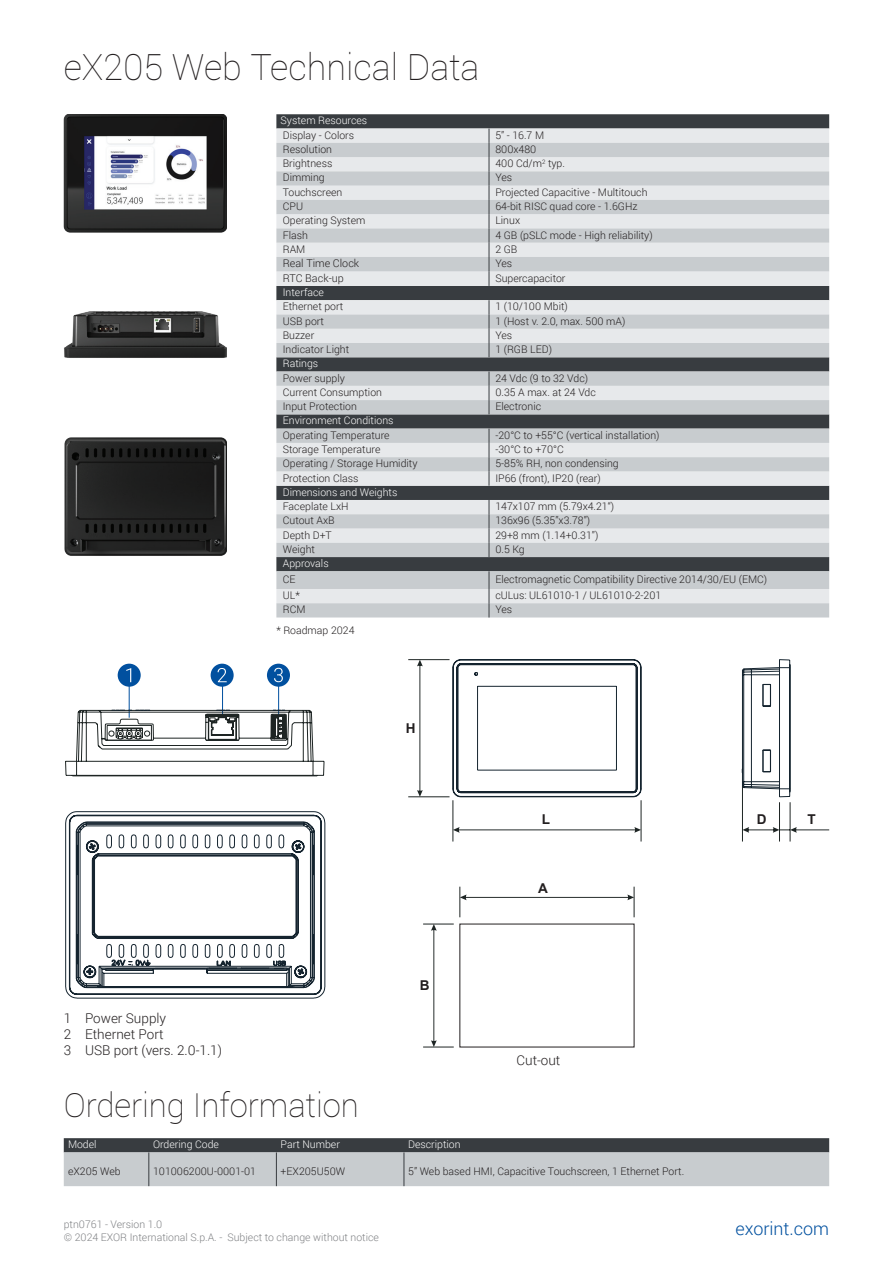
<style>
.page{position:relative;width:893px;height:1263px;background:#fff}
.page>*{position:absolute;margin:0;border:0;box-sizing:border-box;transform-origin:0 0}
.t1{font:100 36px "Roboto";color:#231f20}
.t2{font:100 33px "Roboto";color:#231f20}
.t3{font:300 18px "Roboto";color:#01509f}
.t4{font:300 13.5px/16.2px "Roboto";color:#231f20}
.t5{font:700 13.5px "Arial";color:#231f20}
.t6{font:300 10.8px "Roboto";color:#231f20}
.t7{font:300 10.5px "Roboto";color:#231f20}
.t8{font:300 10.5px "Roboto";color:#fff}
.t9{font:300 10.5px/12.6px "Roboto";color:#808285}
</style>
<div class="page">
<svg style="left:276px;top:114px;width:553px;height:15px;background:#44484b"></svg>
<div style="left:276px;top:129px;width:553px;height:14px;background:#e7e9eb"></div>
<svg style="left:276px;top:143px;width:553px;height:474px;background:#bfc2c5"></svg>
<svg style="left:489px;top:300px;width:1px;height:57px"></svg>
<svg style="left:489px;top:372px;width:1px;height:42px"></svg>
<svg style="left:489px;top:429px;width:1px;height:57px"></svg>
<svg style="left:489px;top:571px;width:1px;height:46px"></svg>
<svg style="left:489px;top:129px;width:1px;height:157px"></svg>
<svg style="left:489px;top:500px;width:1px;height:57px"></svg>
<svg style="left:64px;top:1138px;width:765px;height:48px;background:#9ea2a5"></svg>
<hr style="left:148px;top:1152px;width:1px;height:34px;background:#383c40">
<hr style="left:276px;top:1152px;width:1px;height:34px;background:#383c40">
<hr style="left:404px;top:1152px;width:1px;height:34px;background:#383c40">
<img style="left:64px;top:437px;width:163px;height:119px">
<img style="left:64px;top:114px;width:163px;height:118px">
<img style="left:64px;top:311px;width:163px;height:47px">
<div style="left:118px;top:664px;width:23px;height:23px;background:#01509f;border-radius:50%"></div>
<div style="left:211px;top:664px;width:23px;height:23px;background:#01509f;border-radius:50%"></div>
<div style="left:267px;top:664px;width:23px;height:23px;background:#01509f;border-radius:50%"></div>
<svg style="left:126px;top:668px;width:5px;height:14px"></svg>
<svg style="left:218px;top:668px;width:9px;height:14px"></svg>
<svg style="left:274px;top:668px;width:9px;height:14px"></svg>
<hr style="left:278px;top:685px;width:1px;height:33px;background:#01509f">
<hr style="left:222px;top:685px;width:1px;height:33px;background:#01509f">
<hr style="left:129px;top:685px;width:1px;height:33px;background:#01509f">
<svg style="left:65px;top:709px;width:260px;height:68px"></svg>
<svg style="left:65px;top:811px;width:261px;height:188px"></svg>
<svg style="left:69px;top:815px;width:253px;height:173px"></svg>
<hr style="left:634px;top:887px;width:1px;height:30px;background:#1e2524">
<hr style="left:459px;top:887px;width:1px;height:30px;background:#1e2524">
<svg style="left:460px;top:894px;width:174px;height:6px"></svg>
<svg style="left:452px;top:659px;width:339px;height:138px"></svg>
<svg style="left:751px;top:667px;width:40px;height:122px"></svg>
<hr style="left:641px;top:800px;width:1px;height:41px;background:#1e2524">
<hr style="left:452px;top:800px;width:1px;height:41px;background:#1e2524">
<svg style="left:453px;top:827px;width:188px;height:6px"></svg>
<hr style="left:423px;top:923px;width:31px;height:1px;background:#1e2524">
<hr style="left:423px;top:1046px;width:31px;height:1px;background:#1e2524">
<svg style="left:431px;top:924px;width:6px;height:123px"></svg>
<hr style="left:779px;top:802px;width:1px;height:39px;background:#1e2524">
<hr style="left:742px;top:786px;width:1px;height:55px;background:#1e2524">
<hr style="left:790px;top:802px;width:1px;height:39px;background:#1e2524">
<svg style="left:743px;top:827px;width:86px;height:6px"></svg>
<hr style="left:408px;top:659px;width:41px;height:1px;background:#1e2524">
<svg style="left:417px;top:660px;width:6px;height:136px"></svg>
<hr style="left:408px;top:796px;width:41px;height:1px;background:#1e2524">
<h1 class="t1" style="left:64px;top:43px;width:417px">eX205 Web Technical Data</h1>
<p class="t8" style="left:281px;top:113px;width:88px">System Resources</p>
<p class="t7" style="left:283px;top:128px;width:73px">Display - Colors</p>
<p class="t7" style="left:495px;top:128px;width:50px">5” - 16.7 M</p>
<p class="t7" style="left:283px;top:142px;width:51px">Resolution</p>
<p class="t7" style="left:495px;top:142px;width:42px">800x480</p>
<p class="t7" style="left:283px;top:156px;width:51px">Brightness</p>
<p class="t7" style="left:495px;top:156px;width:71px">400 Cd/m<sup>2</sup> typ.</p>
<p class="t7" style="left:283px;top:170px;width:43px">Dimming</p>
<p class="t7" style="left:495px;top:170px;width:18px">Yes</p>
<p class="t7" style="left:283px;top:185px;width:61px">Touchscreen</p>
<p class="t7" style="left:495px;top:185px;width:154px">Projected Capacitive - Multitouch</p>
<p class="t7" style="left:283px;top:199px;width:22px">CPU</p>
<p class="t7" style="left:495px;top:199px;width:144px">64-bit RISC quad core - 1.6GHz</p>
<p class="t7" style="left:283px;top:213px;width:84px">Operating System</p>
<p class="t7" style="left:495px;top:213px;width:26px">Linux</p>
<p class="t7" style="left:283px;top:228px;width:27px">Flash</p>
<p class="t7" style="left:495px;top:228px;width:159px">4 GB (pSLC mode - High reliability)</p>
<p class="t7" style="left:283px;top:242px;width:24px">RAM</p>
<p class="t7" style="left:495px;top:242px;width:24px">2 GB</p>
<p class="t6" style="left:283px;top:256px;width:78px">Real Time Clock</p>
<p class="t7" style="left:495px;top:256px;width:18px">Yes</p>
<p class="t6" style="left:283px;top:270px;width:63px">RTC Back-up</p>
<p class="t7" style="left:495px;top:271px;width:72px">Supercapacitor</p>
<p class="t8" style="left:283px;top:285px;width:43px">Interface</p>
<p class="t7" style="left:283px;top:299px;width:62px">Ethernet port</p>
<p class="t7" style="left:495px;top:299px;width:74px">1 (10/100 Mbit)</p>
<p class="t7" style="left:283px;top:314px;width:43px">USB port</p>
<p class="t7" style="left:495px;top:314px;width:131px">1 (Host v. 2.0, max. 500 mA)</p>
<p class="t7" style="left:283px;top:328px;width:33px">Buzzer</p>
<p class="t7" style="left:495px;top:328px;width:18px">Yes</p>
<p class="t7" style="left:283px;top:342px;width:68px">Indicator Light</p>
<p class="t7" style="left:495px;top:342px;width:58px">1 (RGB LED)</p>
<p class="t8" style="left:283px;top:356px;width:37px">Ratings</p>
<p class="t7" style="left:283px;top:371px;width:64px">Power supply</p>
<p class="t7" style="left:495px;top:371px;width:94px">24 Vdc (9 to 32 Vdc)</p>
<p class="t7" style="left:283px;top:385px;width:101px">Current Consumption</p>
<p class="t7" style="left:495px;top:385px;width:102px">0.35 A max. at 24 Vdc</p>
<p class="t7" style="left:283px;top:399px;width:76px">Input Protection</p>
<p class="t7" style="left:495px;top:399px;width:47px">Electronic</p>
<p class="t8" style="left:283px;top:413px;width:112px">Environment Conditions</p>
<p class="t7" style="left:283px;top:428px;width:108px">Operating Temperature</p>
<p class="t7" style="left:495px;top:428px;width:166px">-20°C to +55°C (vertical installation)</p>
<p class="t7" style="left:283px;top:442px;width:99px">Storage Temperature</p>
<p class="t7" style="left:495px;top:442px;width:70px">-30°C to +70°C</p>
<p class="t7" style="left:283px;top:456px;width:136px">Operating / Storage Humidity</p>
<p class="t7" style="left:495px;top:456px;width:125px">5-85% RH, non condensing</p>
<p class="t7" style="left:283px;top:470px;width:77px">Protection Class</p>
<p class="t7" style="left:495px;top:470px;width:107px">IP66 (front), IP20 (rear)</p>
<p class="t8" style="left:283px;top:485px;width:116px">Dimensions and Weights</p>
<p class="t7" style="left:283px;top:499px;width:67px">Faceplate LxH</p>
<p class="t7" style="left:495px;top:499px;width:120px">147x107 mm (5.79x4.21“)</p>
<p class="t7" style="left:283px;top:513px;width:53px">Cutout AxB</p>
<p class="t7" style="left:495px;top:513px;width:96px">136x96 (5.35”x3.78”)</p>
<p class="t7" style="left:283px;top:528px;width:51px">Depth D+T</p>
<p class="t7" style="left:495px;top:528px;width:105px">29+8 mm (1.14+0.31”)</p>
<p class="t7" style="left:283px;top:542px;width:34px">Weight</p>
<p class="t7" style="left:495px;top:542px;width:31px">0.5 Kg</p>
<p class="t8" style="left:283px;top:556px;width:47px">Approvals</p>
<p class="t7" style="left:283px;top:572px;width:14px">CE</p>
<p class="t7" style="left:495px;top:572px;width:273px">Electromagnetic Compatibility Directive 2014/30/EU (EMC)</p>
<p class="t7" style="left:283px;top:588px;width:19px">UL*</p>
<p class="t7" style="left:495px;top:588px;width:167px">cULus: UL61010-1 / UL61010-2-201</p>
<p class="t7" style="left:283px;top:602px;width:24px">RCM</p>
<p class="t7" style="left:495px;top:602px;width:18px">Yes</p>
<p class="t7" style="left:276px;top:623px;width:80px">* Roadmap 2024</p>
<p class="t5" style="left:406px;top:719px;width:11px">H</p>
<p class="t4" style="left:64px;top:1009px;width:160px">1 Power Supply<br>2 Ethernet Port<br>3 USB port (vers. 2.0-1.1)</p>
<p class="t5" style="left:420px;top:976px;width:11px">B</p>
<p class="t5" style="left:542px;top:809px;width:10px">L</p>
<p class="t5" style="left:538px;top:879px;width:11px">A</p>
<p class="t4" style="left:517px;top:1052px;width:45px">Cut-out</p>
<h2 class="t2" style="left:64px;top:1082px;width:297px">Ordering Information</h2>
<p class="t8" style="left:68px;top:1137px;width:30px">Model</p>
<p class="t8" style="left:153px;top:1137px;width:67px">Ordering Code</p>
<p class="t8" style="left:281px;top:1137px;width:61px">Part Number</p>
<p class="t8" style="left:408px;top:1137px;width:54px">Description</p>
<p class="t7" style="left:68px;top:1164px;width:54px">eX205 Web</p>
<p class="t7" style="left:153px;top:1164px;width:105px">101006200U-0001-01</p>
<p class="t7" style="left:281px;top:1164px;width:66px">+EX205U50W</p>
<p class="t7" style="left:408px;top:1164px;width:277px">5” Web based HMI, Capacitive Touchscreen, 1 Ethernet Port.</p>
<p class="t5" style="left:757px;top:809px;width:11px">D</p>
<p class="t5" style="left:807px;top:809px;width:10px">T</p>
<p class="t9" style="left:64px;top:1218px;width:317px">ptn0761 - Version 1.0<br>© 2024 EXOR International S.p.A. - Subject to change without notice</p>
<h3 class="t3" style="left:735px;top:1216px;width:95px">exorint.com</h3>
</div>
